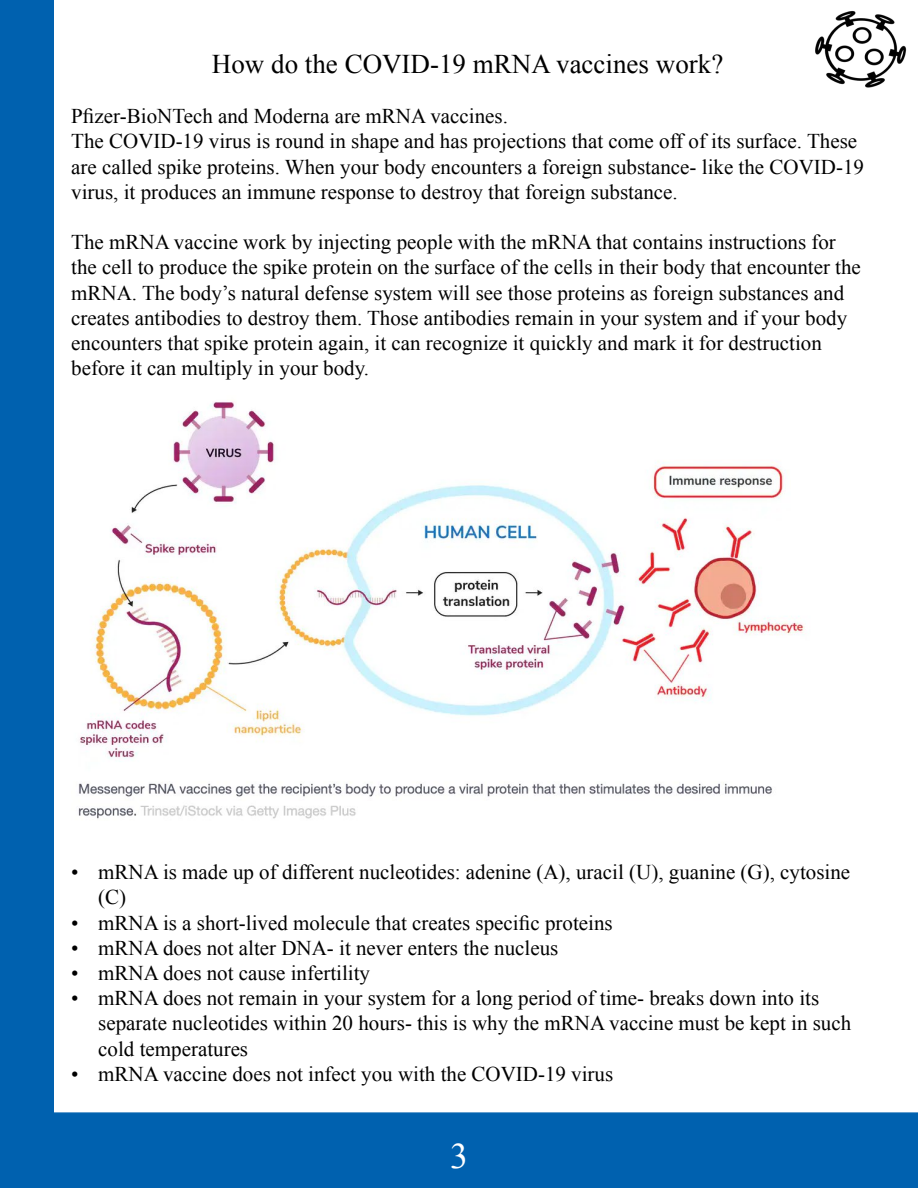
<style>
.page{position:relative;width:918px;height:1188px;background:#fff}
.page>*{position:absolute;margin:0;border:0;box-sizing:border-box;transform-origin:0 0}
.t1{font:36px "Times New Roman";color:#fff}
.t2{font:27px "Times New Roman";color:#000}
.t3{font:21px/25.2px "Times New Roman";color:#000}
</style>
<div class="page">
<div style="left:0;top:0;width:54px;height:1188px;background:#0061af"></div>
<div style="left:0;top:1112px;width:918px;height:76px;background:#0061af;border:2px solid #0061af"></div>
<img style="left:815px;top:11px;width:92px;height:77px">
<img style="left:78px;top:401px;width:727px;height:418px">
<p class="t2" style="left:212px;top:46px;width:513px">How do the COVID-19 mRNA vaccines work?</p>
<p class="t3" style="left:71px;top:103px;width:794px">Pfizer-BioNTech and Moderna are mRNA vaccines.<br>The COVID-19 virus is round in shape and has projections that come off of its surface. These are called spike proteins. When your body encounters a foreign substance- like the COVID-19 virus, it produces an immune response to destroy that foreign substance.</p>
<p class="t3" style="left:71px;top:229px;width:791px">The mRNA vaccine work by injecting people with the mRNA that contains instructions for the cell to produce the spike protein on the surface of the cells in their body that encounter the mRNA. The body’s natural defense system will see those proteins as foreign substances and creates antibodies to destroy them. Those antibodies remain in your system and if your body encounters that spike protein again, it can recognize it quickly and mark it for destruction before it can multiply in your body.</p>
<p class="t3" style="left:98px;top:859px;width:753px;text-indent:-27px">• mRNA is made up of different nucleotides: adenine (A), uracil (U), guanine (G), cytosine (C)</p>
<p class="t3" style="left:71px;top:910px;width:543px">• mRNA is a short-lived molecule that creates specific proteins</p>
<p class="t3" style="left:71px;top:935px;width:489px">• mRNA does not alter DNA- it never enters the nucleus</p>
<p class="t3" style="left:71px;top:960px;width:300px">• mRNA does not cause infertility</p>
<p class="t3" style="left:98px;top:985px;width:754px;text-indent:-27px">• mRNA does not remain in your system for a long period of time- breaks down into its separate nucleotides within 20 hours- this is why the mRNA vaccine must be kept in such cold temperatures</p>
<p class="t3" style="left:71px;top:1061px;width:544px">• mRNA vaccine does not infect you with the COVID-19 virus</p>
<h1 class="t1" style="left:450px;top:1132px;width:19px">3</h1>
</div>
